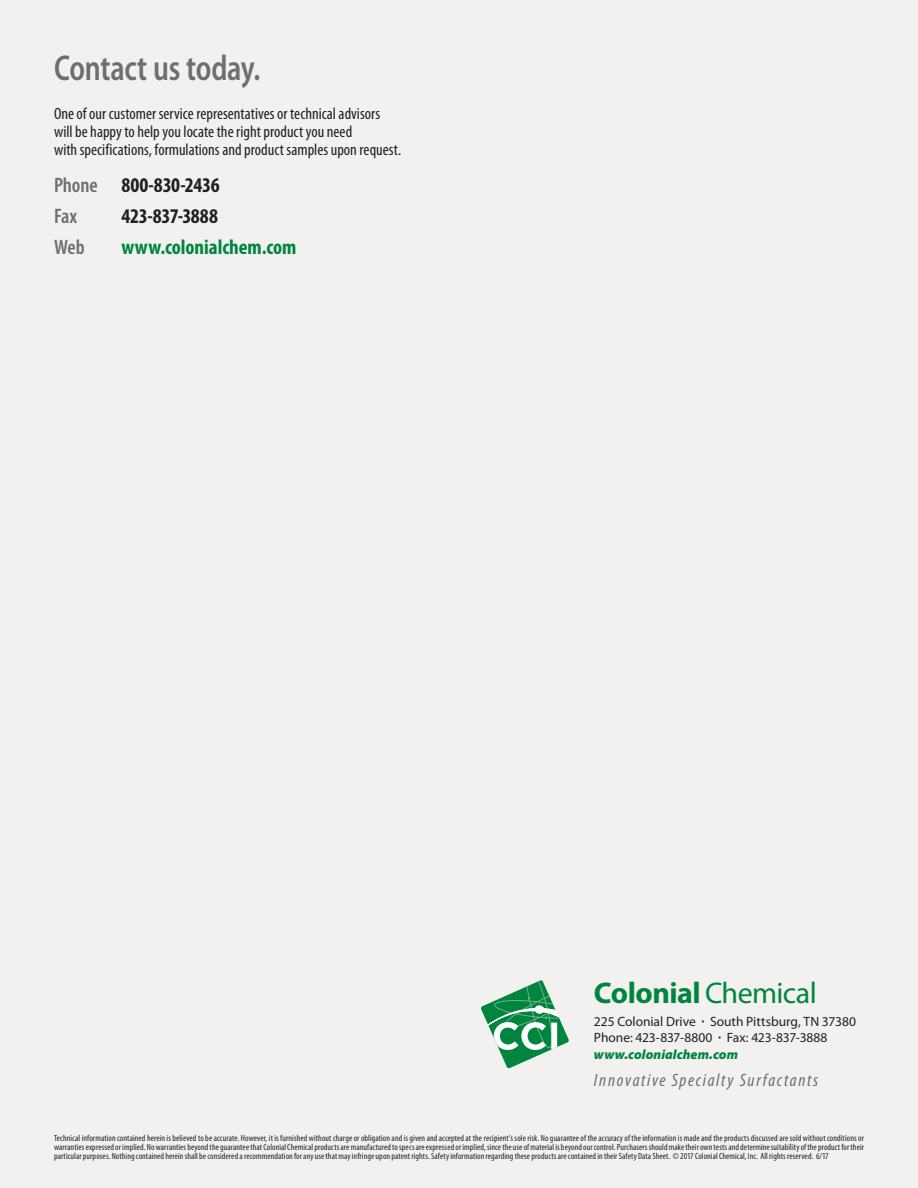
<style>
.page{position:relative;width:918px;height:1188px;background:#f2f1ef}
.page>*{position:absolute;margin:0;border:0;box-sizing:border-box;transform-origin:0 0}
.t1{font:600 semi-condensed 36px "Myriad Pro";letter-spacing:-.005em;color:#6d6e70;scale:.84 1}
.t2{font:700 30px "Myriad Pro";letter-spacing:-.015em;color:#00853f}
.t3{font:700 condensed 21px/31.2px "Myriad Pro";letter-spacing:-.01em;color:#231f20}
.t4{font:700 condensed 21px "Myriad Pro";color:#00853f}
.t5{font:600 condensed 21px "Myriad Pro";color:#6d6e70}
.t6{font:italic condensed 18px "Myriad Pro";letter-spacing:.095em;color:#6d6e70}
.t7{font:condensed 16.5px/17.7px "Myriad Pro";color:#231f20}
.t8{font:13.5px/16.5px "Myriad Pro";letter-spacing:-.005em;color:#231f20}
.t9{font:condensed 9px/9px "Myriad Pro";letter-spacing:.01em;color:#231f20;text-align:justify}
.s1{font-weight:600;color:#6d6e70}
.s2{font-weight:400}
.s3{font-weight:600}
.s4{font-weight:900;font-style:italic;color:#00853f}
</style>
<div class="page">
<svg style="left:481px;top:980px;width:88px;height:89px"></svg>
<h1 class="t1" style="left:54px;top:54px;width:247px">Contact us today.</h1>
<h3 class="t7" style="left:54px;top:106px;width:349px">One of our customer service representatives or technical advisors will be happy to help you locate the right product you need<br>with specifications, formulations and product samples upon request.</h3>
<h3 class="t3" style="left:54px;top:171px;width:167px"><span class="s1">Phone</span> 800-830-2436<br><span class="s1">Fax</span></h3>
<h3 class="t3" style="left:121px;top:202px;width:98px">423-837-3888</h3>
<h3 class="t5" style="left:54px;top:239px;width:32px">Web</h3>
<h3 class="t4" style="left:122px;top:239px;width:177px">www.colonialchem.com</h3>
<h2 class="t2" style="left:594px;top:981px;width:224px">Colonial <span class="s2">Chemical</span></h2>
<h3 class="t8" style="left:594px;top:1014px;width:263px">225 Colonial Drive <span class="s3">·</span> South Pittsburg, TN 37380<br>Phone: 423-837-8800 <span class="s3">·</span> Fax: 423-837-3888 <span class="s4">www.colonialchem.com</span></h3>
<h3 class="t6" style="left:594px;top:1073px;width:226px">Innovative Specialty Surfactants</h3>
<p class="t9" style="left:54px;top:1134px;width:812px">Technical information contained herein is believed to be accurate. However, it is furnished without charge or obligation and is given and accepted at the recipient’s sole risk. No guarantee of the accuracy of the information is made and the products discussed are sold without conditions or warranties expressed or implied. No warranties beyond the guarantee that Colonial Chemical products are manufactured to specs are expressed or implied, since the use of material is beyond our control. Purchasers should make their own tests and determine suitability of the product for their particular purposes. Nothing contained herein shall be considered a recommendation for any use that may infringe upon patent rights. Safety information regarding these products are contained in their Safety Data Sheet. © 2017 Colonial Chemical, Inc. All rights reserved. 6/17</p>
</div>
